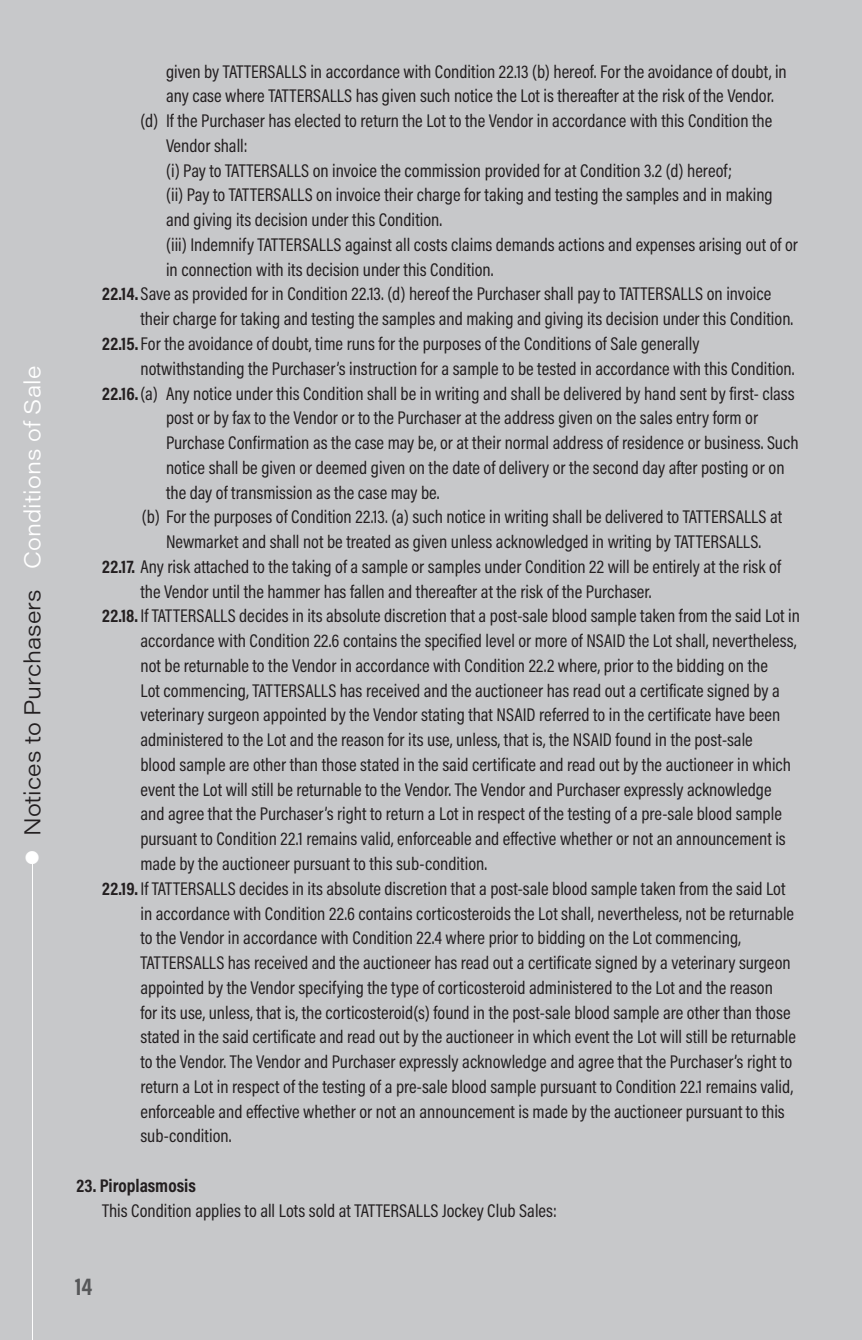
<style>
.page{position:relative;width:862px;height:1340px;background:#fff}
.page>*{position:absolute;margin:0;border:0;box-sizing:border-box;transform-origin:0 0}
.t1{font:700 24.75px "Acumin Pro Cond";color:#57585a}
.t2{font:300 22.5px "Acumin Pro Wide";color:#231f20}
.t3{font:18.45px/24.8px "Acumin Pro Cond";color:#231f20}
.t4{font:700 18.45px "Acumin Pro Cond";color:#231f20}
.s1{color:#fff}
.s2{font-weight:700}
</style>
<div class="page">
<div style="left:0;top:0;width:861px;height:1339px;background:#c7c8ca"></div>
<hr style="left:32px;top:855px;width:1px;height:484px;background:#fff">
<p class="t2" style="left:17px;top:866px;width:501px;rotate:-90deg"><span class="s1">●</span> Notices to Purchasers <span class="s1">Conditions of Sale</span></p>
<p class="t3" style="left:166px;top:58px;width:622px">given by TATTERSALLS in accordance with Condition 22.13 (b) hereof. For the avoidance of doubt, in any case where TATTERSALLS has given such notice the Lot is thereafter at the risk of the Vendor.</p>
<p class="t3" style="left:166px;top:108px;width:607px;text-indent:-26px">(d) If the Purchaser has elected to return the Lot to the Vendor in accordance with this Condition the<br>Vendor shall:</p>
<p class="t3" style="left:166px;top:157px;width:567px">(i) Pay to TATTERSALLS on invoice the commission provided for at Condition 3.2 (d) hereof;</p>
<p class="t3" style="left:166px;top:182px;width:608px">(ii) Pay to TATTERSALLS on invoice their charge for taking and testing the samples and in making and giving its decision under this Condition.</p>
<p class="t3" style="left:166px;top:232px;width:633px">(iii) Indemnify TATTERSALLS against all costs claims demands actions and expenses arising out of or in connection with its decision under this Condition.</p>
<p class="t3" style="left:140px;top:281px;width:654px;text-indent:-38px"><span class="s2">22.14.</span> Save as provided for in Condition 22.13. (d) hereof the Purchaser shall pay to TATTERSALLS on invoice their charge for taking and testing the samples and making and giving its decision under this Condition.</p>
<p class="t3" style="left:140px;top:331px;width:655px;text-indent:-38px"><span class="s2">22.15.</span>For the avoidance of doubt, time runs for the purposes of the Conditions of Sale generally notwithstanding the Purchaser’s instruction for a sample to be tested in accordance with this Condition.</p>
<p class="t3" style="left:166px;top:380px;width:633px;text-indent:-64px"><span class="s2">22.16.</span>(a) Any notice under this Condition shall be in writing and shall be delivered by hand sent by first- class post or by fax to the Vendor or to the Purchaser at the address given on the sales entry form or Purchase Confirmation as the case may be, or at their normal address of residence or business. Such notice shall be given or deemed given on the date of delivery or the second day after posting or on the day of transmission as the case may be.</p>
<p class="t3" style="left:142px;top:504px;width:641px;text-align:center">(b) For the purposes of Condition 22.13. (a) such notice in writing shall be delivered to TATTERSALLS at<br>Newmarket and shall not be treated as given unless acknowledged in writing by TATTERSALLS.</p>
<p class="t3" style="left:140px;top:553px;width:641px;text-indent:-38px"><span class="s2">22.17.</span> Any risk attached to the taking of a sample or samples under Condition 22 will be entirely at the risk of the Vendor until the hammer has fallen and thereafter at the risk of the Purchaser.</p>
<p class="t3" style="left:140px;top:603px;width:660px;text-indent:-38px"><span class="s2">22.18.</span> If TATTERSALLS decides in its absolute discretion that a post-sale blood sample taken from the said Lot in accordance with Condition 22.6 contains the specified level or more of NSAID the Lot shall, nevertheless, not be returnable to the Vendor in accordance with Condition 22.2 where, prior to the bidding on the<br>Lot commencing, TATTERSALLS has received and the auctioneer has read out a certificate signed by a veterinary surgeon appointed by the Vendor stating that NSAID referred to in the certificate have been administered to the Lot and the reason for its use, unless, that is, the NSAID found in the post-sale<br>blood sample are other than those stated in the said certificate and read out by the auctioneer in which event the Lot will still be returnable to the Vendor. The Vendor and Purchaser expressly acknowledge and agree that the Purchaser’s right to return a Lot in respect of the testing of a pre-sale blood sample pursuant to Condition 22.1 remains valid, enforceable and effective whether or not an announcement is made by the auctioneer pursuant to this sub-condition.</p>
<p class="t3" style="left:140px;top:875px;width:656px;text-indent:-38px"><span class="s2">22.19.</span> If TATTERSALLS decides in its absolute discretion that a post-sale blood sample taken from the said Lot in accordance with Condition 22.6 contains corticosteroids the Lot shall, nevertheless, not be returnable to the Vendor in accordance with Condition 22.4 where prior to bidding on the Lot commencing, TATTERSALLS has received and the auctioneer has read out a certificate signed by a veterinary surgeon appointed by the Vendor specifying the type of corticosteroid administered to the Lot and the reason<br>for its use, unless, that is, the corticosteroid(s) found in the post-sale blood sample are other than those stated in the said certificate and read out by the auctioneer in which event the Lot will still be returnable to the Vendor. The Vendor and Purchaser expressly acknowledge and agree that the Purchaser’s right to return a Lot in respect of the testing of a pre-sale blood sample pursuant to Condition 22.1 remains valid, enforceable and effective whether or not an announcement is made by the auctioneer pursuant to this sub-condition.</p>
<p class="t4" style="left:77px;top:1173px;width:121px">23. Piroplasmosis</p>
<p class="t3" style="left:102px;top:1197px;width:456px">This Condition applies to all Lots sold at TATTERSALLS Jockey Club Sales:</p>
<h1 class="t1" style="left:75px;top:1269px;width:19px">14</h1>
</div>
